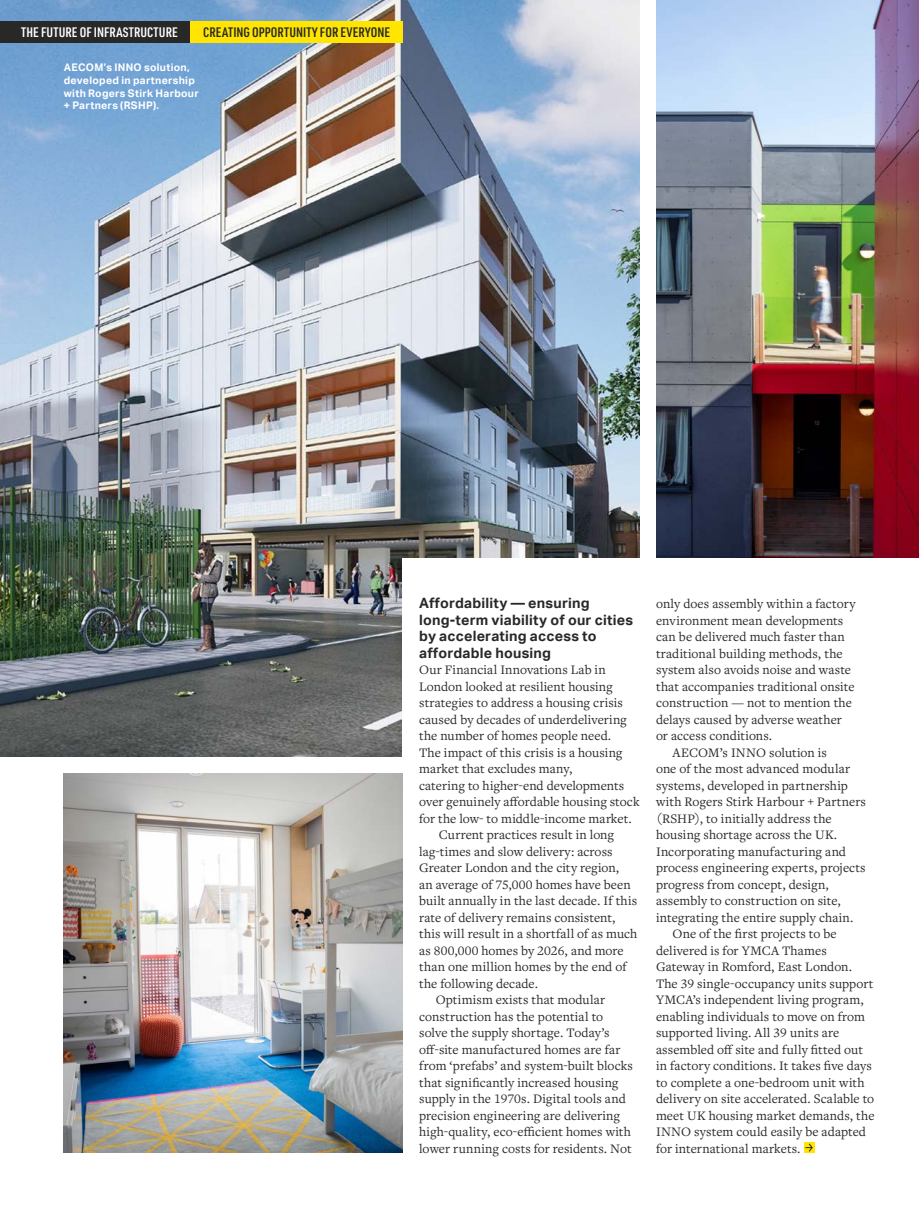
<style>
.page{position:relative;width:919px;height:1212px;background:#fff}
.page>*{position:absolute;margin:0;border:0;box-sizing:border-box;transform-origin:0 0}
.t1{font:700 14.25px/16.5px "AECOM Sans";letter-spacing:.015em;color:#282827}
.t2{font:13.5px "Freight Text Pro";letter-spacing:.005em;color:#282827}
.t3{font:600 13.5px "URWDIN Cond";letter-spacing:.005em;color:#282827}
.t4{font:600 13.5px "URWDIN Cond";letter-spacing:.005em;color:#fff}
.t5{font:700 10.5px/12.6px "AECOM Sans";letter-spacing:.025em;color:#fff}
</style>
<div class="page">
<img style="left:656px;top:0;width:262px;height:558px">
<img style="left:0;top:0;width:639px;height:757px">
<div style="left:403px;top:559px;width:515px;height:653px;background:#fff"></div>
<div style="left:803px;top:1142px;width:11px;height:11px;background:#ffe500"></div>
<svg style="left:805px;top:1143px;width:8px;height:9px"></svg>
<img style="left:64px;top:773px;width:339px;height:380px">
<div style="left:0;top:21px;width:190px;height:22px;background:#282827"></div>
<div style="left:190px;top:21px;width:213px;height:22px;background:#ffe500"></div>
<p class="t4" style="left:21px;top:23px;width:158px">THE FUTURE OF INFRASTRUCTURE</p>
<p class="t3" style="left:203px;top:23px;width:188px">CREATING OPPORTUNITY FOR EVERYONE</p>
<p class="t5" style="left:64px;top:62px;width:136px">AECOM’s INNO solution, developed in partnership with Rogers Stirk Harbour + Partners (RSHP).</p>
<p class="t1" style="left:419px;top:595px;width:215px">Affordability — ensuring long-term viability of our cities by accelerating access to affordable housing</p>
<p class="t2" style="left:419px;top:661px;width:188px">Our Financial Innovations Lab in</p>
<p class="t2" style="left:419px;top:678px;width:195px">London looked at resilient housing</p>
<p class="t2" style="left:419px;top:694px;width:205px">strategies to address a housing crisis</p>
<p class="t2" style="left:419px;top:711px;width:209px">caused by decades of underdelivering</p>
<p class="t2" style="left:419px;top:727px;width:194px">the number of homes people need.</p>
<p class="t2" style="left:419px;top:744px;width:205px">The impact of this crisis is a housing</p>
<p class="t2" style="left:419px;top:760px;width:155px">market that excludes many,</p>
<p class="t2" style="left:419px;top:777px;width:207px">catering to higher-end developments</p>
<p class="t2" style="left:419px;top:793px;width:222px">over genuinely affordable housing stock</p>
<p class="t2" style="left:419px;top:810px;width:214px">for the low- to middle-income market.</p>
<p class="t2" style="left:438px;top:826px;width:177px">Current practices result in long</p>
<p class="t2" style="left:419px;top:843px;width:195px">lag-times and slow delivery: across</p>
<p class="t2" style="left:419px;top:859px;width:202px">Greater London and the city region,</p>
<p class="t2" style="left:419px;top:876px;width:213px">an average of 75,000 homes have been</p>
<p class="t2" style="left:419px;top:892px;width:219px">built annually in the last decade. If this</p>
<p class="t2" style="left:419px;top:909px;width:198px">rate of delivery remains consistent,</p>
<p class="t2" style="left:419px;top:925px;width:219px">this will result in a shortfall of as much</p>
<p class="t2" style="left:419px;top:941px;width:206px">as 800,000 homes by 2026, and more</p>
<p class="t2" style="left:419px;top:958px;width:209px">than one million homes by the end of</p>
<p class="t2" style="left:419px;top:974px;width:120px">the following decade.</p>
<p class="t2" style="left:435px;top:991px;width:171px">Optimism exists that modular</p>
<p class="t2" style="left:419px;top:1007px;width:186px">construction has the potential to</p>
<p class="t2" style="left:419px;top:1024px;width:192px">solve the supply shortage. Today’s</p>
<p class="t2" style="left:419px;top:1040px;width:203px">off-site manufactured homes are far</p>
<p class="t2" style="left:419px;top:1057px;width:215px">from ‘prefabs’ and system-built blocks</p>
<p class="t2" style="left:419px;top:1073px;width:201px">that significantly increased housing</p>
<p class="t2" style="left:419px;top:1090px;width:208px">supply in the 1970s. Digital tools and</p>
<p class="t2" style="left:419px;top:1106px;width:202px">precision engineering are delivering</p>
<p class="t2" style="left:419px;top:1123px;width:213px">high-quality, eco-efficient homes with</p>
<p class="t2" style="left:419px;top:1139px;width:214px">lower running costs for residents. Not</p>
<p class="t2" style="left:656px;top:595px;width:201px">only does assembly within a factory</p>
<p class="t2" style="left:656px;top:611px;width:189px">environment mean developments</p>
<p class="t2" style="left:656px;top:628px;width:190px">can be delivered much faster than</p>
<p class="t2" style="left:656px;top:644px;width:188px">traditional building methods, the</p>
<p class="t2" style="left:656px;top:661px;width:196px">system also avoids noise and waste</p>
<p class="t2" style="left:656px;top:677px;width:200px">that accompanies traditional onsite</p>
<p class="t2" style="left:656px;top:694px;width:197px">construction — not to mention the</p>
<p class="t2" style="left:656px;top:710px;width:187px">delays caused by adverse weather</p>
<p class="t2" style="left:656px;top:727px;width:118px">or access conditions.</p>
<p class="t2" style="left:672px;top:743px;width:156px">AECOM’s INNO solution is</p>
<p class="t2" style="left:656px;top:760px;width:195px">one of the most advanced modular</p>
<p class="t2" style="left:656px;top:776px;width:193px">systems, developed in partnership</p>
<p class="t2" style="left:656px;top:793px;width:211px">with Rogers Stirk Harbour + Partners</p>
<p class="t2" style="left:656px;top:809px;width:177px">(RSHP), to initially address the</p>
<p class="t2" style="left:656px;top:826px;width:183px">housing shortage across the UK.</p>
<p class="t2" style="left:656px;top:842px;width:191px">Incorporating manufacturing and</p>
<p class="t2" style="left:656px;top:859px;width:211px">process engineering experts, projects</p>
<p class="t2" style="left:656px;top:875px;width:174px">progress from concept, design,</p>
<p class="t2" style="left:656px;top:892px;width:186px">assembly to construction on site,</p>
<p class="t2" style="left:656px;top:908px;width:199px">integrating the entire supply chain.</p>
<p class="t2" style="left:672px;top:925px;width:166px">One of the first projects to be</p>
<p class="t2" style="left:656px;top:941px;width:172px">delivered is for YMCA Thames</p>
<p class="t2" style="left:656px;top:958px;width:197px">Gateway in Romford, East London.</p>
<p class="t2" style="left:656px;top:974px;width:219px">The 39 single-occupancy units support</p>
<p class="t2" style="left:656px;top:991px;width:209px">YMCA’s independent living program,</p>
<p class="t2" style="left:656px;top:1007px;width:210px">enabling individuals to move on from</p>
<p class="t2" style="left:656px;top:1024px;width:185px">supported living. All 39 units are</p>
<p class="t2" style="left:656px;top:1040px;width:208px">assembled off site and fully fitted out</p>
<p class="t2" style="left:656px;top:1057px;width:217px">in factory conditions. It takes five days</p>
<p class="t2" style="left:656px;top:1073px;width:210px">to complete a one-bedroom unit with</p>
<p class="t2" style="left:656px;top:1090px;width:220px">delivery on site accelerated. Scalable to</p>
<p class="t2" style="left:656px;top:1106px;width:220px">meet UK housing market demands, the</p>
<p class="t2" style="left:656px;top:1123px;width:211px">INNO system could easily be adapted</p>
<p class="t2" style="left:656px;top:1139px;width:146px">for international markets.</p>
</div>
